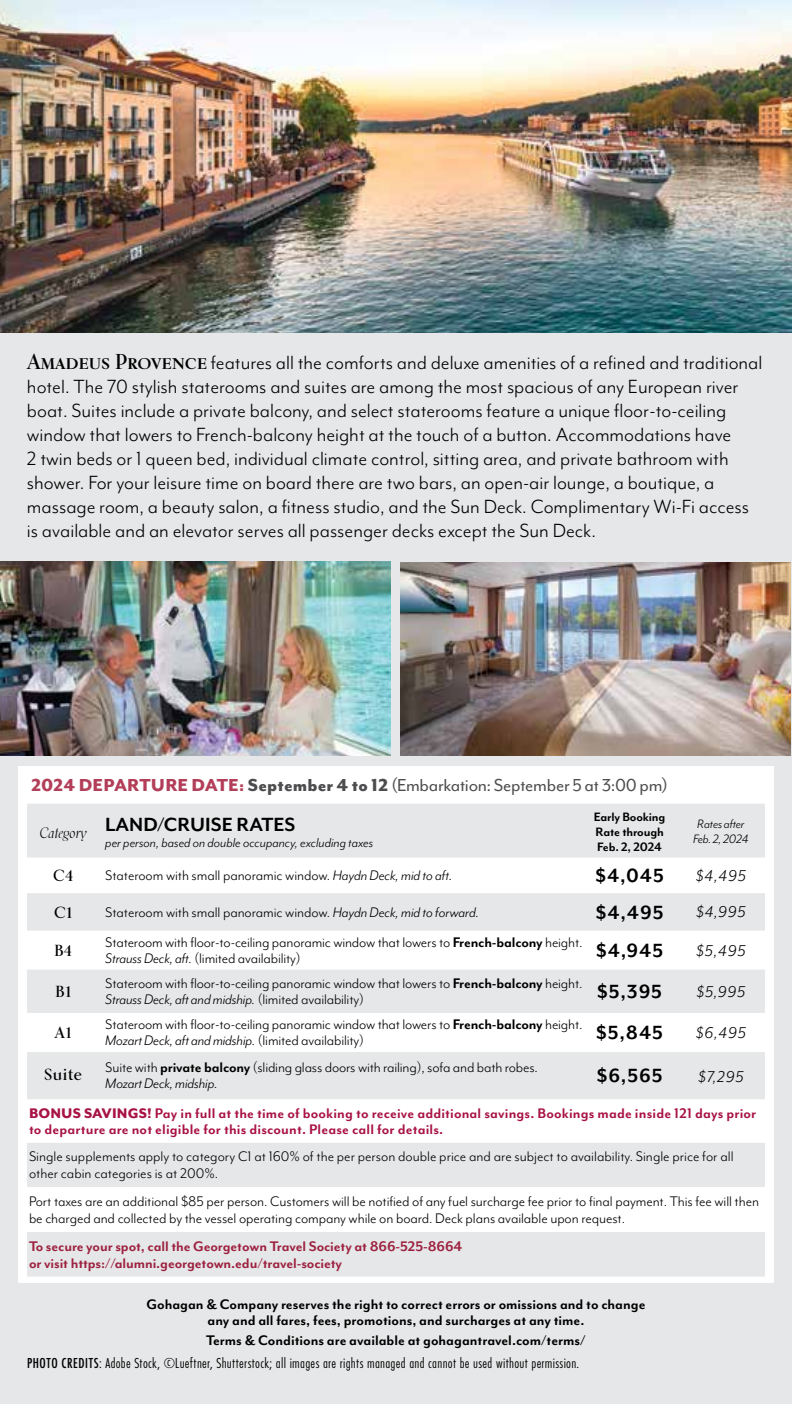
<style>
.page{position:relative;width:792px;height:1404px;background:#fff}
.page>*{position:absolute;margin:0;border:0;box-sizing:border-box;transform-origin:0 0}
.t1{font:22px/24px "Mr Eaves Mod OT";color:#000}
.t2{font:700 22px "Mr Eaves Mod OT";letter-spacing:.02em;color:#000}
.t3{font:700 22px "Mr Eaves Mod OT";color:#000}
.t4{font:20px "Mr Eaves Mod OT";letter-spacing:-.015em;color:#4d4d4f}
.t5{font:italic 18px "Mr Eaves Mod OT";letter-spacing:.04em;color:#000}
.t6{font:16px/16px "Mr Eaves Mod OT";letter-spacing:-.005em;color:#000}
.t7{font:700 16px/16px "Mr Eaves Mod OT";color:#000;text-align:center}
.t8{font:700 16px/16px "Mr Eaves Mod OT";letter-spacing:.01em;color:#a81246}
.t9{font:700 16px/17px "Mr Eaves Mod OT";letter-spacing:-.005em;color:#9c213f}
.t10{font:700 16px "Kumlien Pro";letter-spacing:.04em;color:#000}
.t11{font:15px "Futura PT Cond";letter-spacing:.02em;color:#000}
.t12{font:italic 15px "Mr Eaves Mod OT";color:#000}
.t13{font:700 14px/15px "Mr Eaves Mod OT";letter-spacing:-.01em;color:#000;text-align:justify}
.t14{font:italic 14px/15px "Mr Eaves Mod OT";letter-spacing:-.01em;color:#000;text-align:center}
.s1{font-family:"Kumlien Pro";font-weight:700;font-size:21.6px}
.s2{font-weight:800;color:#b33e59}
.s3{font-weight:800}
.s4{font-style:italic}
.s5{font-weight:700}
.s6{font-weight:500}
</style>
<div class="page">
<img style="left:0;top:0;width:792px;height:333px">
<div style="left:0;top:333px;width:792px;height:1071px;background:#e6e7e8"></div>
<img style="left:0;top:562px;width:391px;height:193px">
<img style="left:400px;top:562px;width:391px;height:193px">
<div style="left:18px;top:766px;width:756px;height:517px;background:#fff"></div>
<svg style="left:27px;top:804px;width:738px;height:473px;fill:#e6e7e8"></svg>
<div style="left:27px;top:1187px;width:738px;height:45px;background:#fff"></div>
<p class="t1" style="left:27px;top:350px;width:737px"><span class="s1">Amadeus Provence</span> features all the comforts and deluxe amenities of a refined and traditional hotel. The 70 stylish staterooms and suites are among the most spacious of any European river boat. Suites include a private balcony, and select staterooms feature a unique floor‑to‑ceiling window that lowers to French‑balcony height at the touch of a button. Accommodations have<br>2 twin beds or 1 queen bed, individual climate control, sitting area, and private bathroom with shower. For your leisure time on board there are two bars, an open‑air lounge, a boutique, a massage room, a beauty salon, a fitness studio, and the Sun Deck. Complimentary Wi‑Fi access is available and an elevator serves all passenger decks except the Sun Deck.</p>
<p class="t4" style="left:31px;top:774px;width:638px"><span class="s2">2024 DEPARTURE DATE:</span> <span class="s3">September 4 to 12</span> (Embarkation: September 5 at 3:00 pm)</p>
<h1 class="t3" style="left:40px;top:812px;width:258px"><sub>Category</sub> LAND/CRUISE RATES</h1>
<p class="t12" style="left:105px;top:834px;width:269px">per person, based on double occupancy, excluding taxes</p>
<p class="t13" style="left:594px;top:809px;width:73px">Early Booking Rate through Feb. 2, 2024</p>
<p class="t14" style="left:693px;top:816px;width:57px">Rates after<br>Feb. 2, 2024</p>
<p class="t10" style="left:53px;top:865px;width:22px">C4</p>
<p class="t6" style="left:105px;top:867px;width:349px">Stateroom with small panoramic window. <span class="s4">Haydn Deck, mid to aft.</span></p>
<h1 class="t2" style="left:595px;top:863px;width:70px">$4,045</h1>
<p class="t5" style="left:696px;top:865px;width:52px">$4,495</p>
<p class="t10" style="left:54px;top:902px;width:20px">C1</p>
<p class="t6" style="left:105px;top:904px;width:375px">Stateroom with small panoramic window. <span class="s4">Haydn Deck, mid to forward.</span></p>
<h1 class="t2" style="left:596px;top:900px;width:69px">$4,495</h1>
<p class="t5" style="left:696px;top:902px;width:51px">$4,995</p>
<p class="t10" style="left:54px;top:940px;width:20px">B4</p>
<p class="t6" style="left:105px;top:934px;width:479px">Stateroom with floor-to-ceiling panoramic window that lowers to <span class="s5">French‑balcony</span> height.<br><span class="s4">Strauss Deck, aft.</span> (limited availability)</p>
<h1 class="t2" style="left:596px;top:938px;width:69px">$4,945</h1>
<p class="t5" style="left:696px;top:940px;width:51px">$5,495</p>
<p class="t10" style="left:55px;top:981px;width:17px">B1</p>
<p class="t6" style="left:105px;top:975px;width:479px">Stateroom with floor-to-ceiling panoramic window that lowers to <span class="s5">French‑balcony</span> height.<br><span class="s4">Strauss Deck, aft and midship.</span> (limited availability)</p>
<h1 class="t2" style="left:597px;top:979px;width:66px">$5,395</h1>
<p class="t5" style="left:696px;top:981px;width:50px">$5,995</p>
<p class="t10" style="left:55px;top:1023px;width:18px">A1</p>
<p class="t6" style="left:105px;top:1016px;width:479px">Stateroom with floor-to-ceiling panoramic window that lowers to <span class="s5">French‑balcony</span> height.<br><span class="s4">Mozart Deck, aft and midship.</span> (limited availability)</p>
<h1 class="t2" style="left:596px;top:1020px;width:68px">$5,845</h1>
<p class="t5" style="left:696px;top:1023px;width:52px">$6,495</p>
<p class="t10" style="left:44px;top:1064px;width:39px">Suite</p>
<p class="t6" style="left:105px;top:1059px;width:434px">Suite with <span class="s5">private balcony</span> (sliding glass doors with railing), sofa and bath robes.<br><span class="s4">Mozart Deck, midship.</span></p>
<h1 class="t2" style="left:597px;top:1063px;width:67px">$6,565</h1>
<p class="t5" style="left:698px;top:1067px;width:47px">$7,295</p>
<p class="t8" style="left:29px;top:1105px;width:729px"><span class="s3">BONUS SAVINGS!</span> Pay in full at the time of booking to receive additional savings. Bookings made inside 121 days prior to departure are not eligible for this discount. Please call for details.</p>
<p class="t6" style="left:29px;top:1148px;width:706px;line-height:17px">Single supplements apply to category C1 at 160% of the per person double price and are subject to availability. Single price for all other cabin categories is at 200%.</p>
<p class="t6" style="left:29px;top:1193px;width:732px;line-height:17px">Port taxes are an additional $85 per person. Customers will be notified of any fuel surcharge fee prior to final payment. This fee will then be charged and collected by the vessel operating company while on board. Deck plans available upon request.</p>
<p class="t9" style="left:29px;top:1237px;width:435px">To secure your spot, call the Georgetown Travel Society at 866-525-8664 or visit https://alumni.georgetown.edu/travel-society</p>
<p class="t7" style="left:146px;top:1296px;width:501px">Gohagan &amp; Company reserves the right to correct errors or omissions and to change any and all fares, fees, promotions, and surcharges at any time.</p>
<p class="t7" style="left:206px;top:1332px;width:381px">Terms &amp; Conditions are available at gohagantravel.com/terms/</p>
<p class="t11" style="left:27px;top:1354px;width:554px"><span class="s6">PHOTO CREDITS</span>: Adobe Stock, ©Lueftner, Shutterstock; all images are rights managed and cannot be used without permission.</p>
</div>
